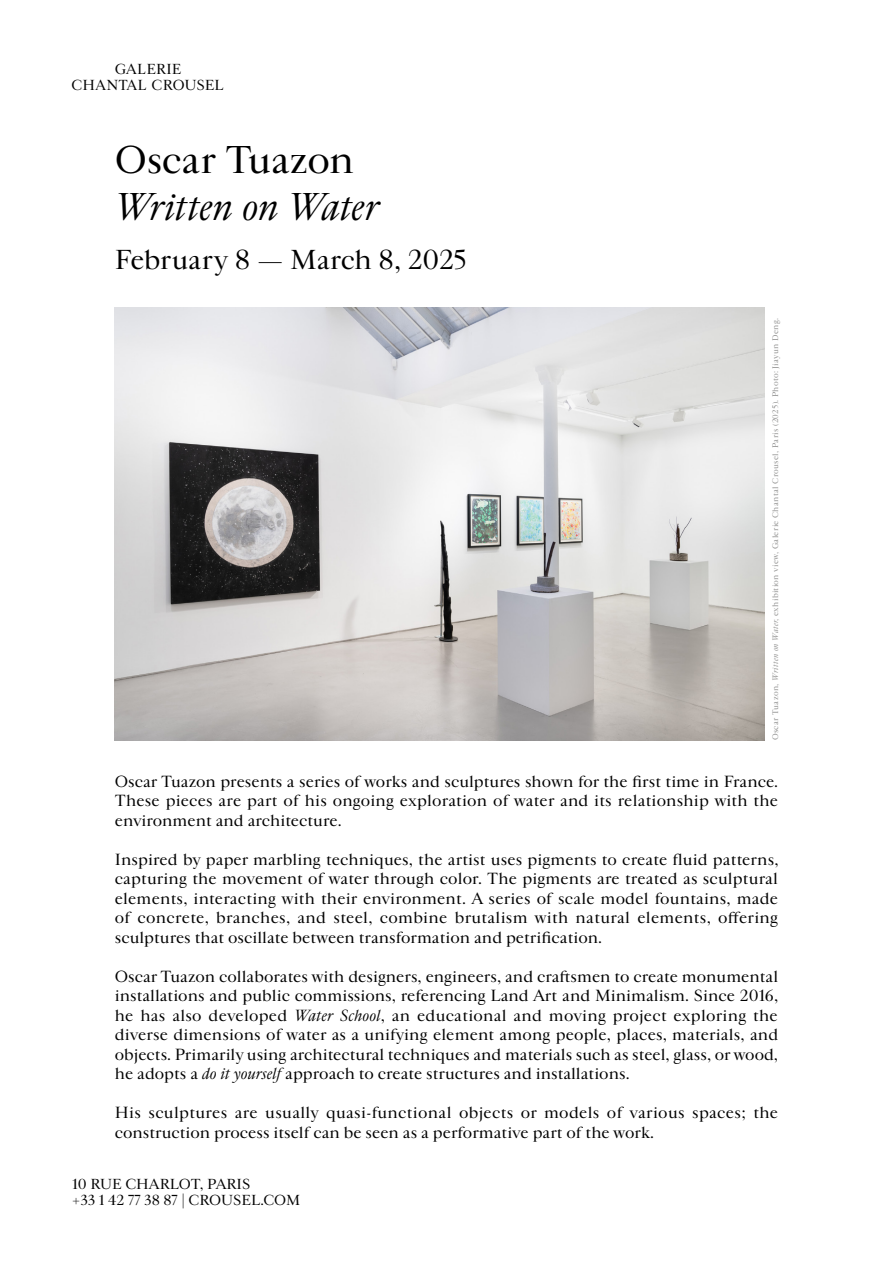
<style>
.page{position:relative;width:893px;height:1263px;background:#fff}
.page>*{position:absolute;margin:0;border:0;box-sizing:border-box;transform-origin:0 0}
.t1{font:italic 36px "Cardinal Crousel";color:#000}
.t2{font:36px "Cardinal Crousel";letter-spacing:-.01em;color:#000}
.t3{font:25.5px "Cardinal Crousel";letter-spacing:-.005em;color:#000}
.t4{font:15px/19.5px "Cardinal Crousel";color:#000;text-align:justify}
.t5{font:15px/19.5px "Cardinal Crousel";letter-spacing:.02em;color:#000}
.t6{font:13.5px/16.2px "Cardinal Crousel";color:#000}
.t7{font:7.5px "Cardinal Crousel";letter-spacing:.045em;color:#8e8e8d}
.s1{font-style:italic}
</style>
<div class="page">
<img style="left:115px;top:307px;width:650px;height:433px">
<p class="t6" style="left:72px;top:61px;width:153px">¬π</p>
<h1 class="t2" style="left:115px;top:140px;width:241px">Oscar Tuazon</h1>
<h1 class="t1" style="left:115px;top:186px;width:266px">Written on Water</h1>
<h2 class="t3" style="left:115px;top:245px;width:353px">February 8 — March 8, 2025</h2>
<p class="t7" style="left:771px;top:740px;width:424px;rotate:-90deg">Oscar Tuazon, <span class="s1">Written on Water</span>, exhibition view, Galerie Chantal Crousel, Paris (2025). Photo: Jiayun Deng.</p>
<p class="t4" style="left:115px;top:772px;width:665px">Oscar Tuazon presents a series of works and sculptures shown for the first time in France.<br>These pieces are part of his ongoing exploration of water and its relationship with the environment and architecture.</p>
<p class="t4" style="left:115px;top:850px;width:665px">Inspired by paper marbling techniques, the artist uses pigments to create fluid patterns, capturing the movement of water through color. The pigments are treated as sculptural elements, interacting with their environment. A series of scale model fountains, made of concrete, branches, and steel, combine brutalism with natural elements, offering sculptures that oscillate between transformation and petrification.</p>
<p class="t4" style="left:115px;top:967px;width:665px">Oscar Tuazon collaborates with designers, engineers, and craftsmen to create monumental installations and public commissions, referencing Land Art and Minimalism. Since 2016, he has also developed <span class="s1">Water School</span>, an educational and moving project exploring the diverse dimensions of water as a unifying element among people, places, materials, and objects. Primarily using architectural techniques and materials such as steel, glass, or wood, he adopts a <span class="s1">do it yourself</span> approach to create structures and installations.</p>
<p class="t5" style="left:115px;top:1103px;width:665px">His sculptures are usually quasi-functional objects or models of various spaces; the construction process itself can be seen as a performative part of the work.</p>
<p class="t6" style="left:72px;top:1176px;width:230px">10 RUE CHARLOT, PARIS<br>+33 1 42 77 38 87 | CROUSEL.COM</p>
</div>
